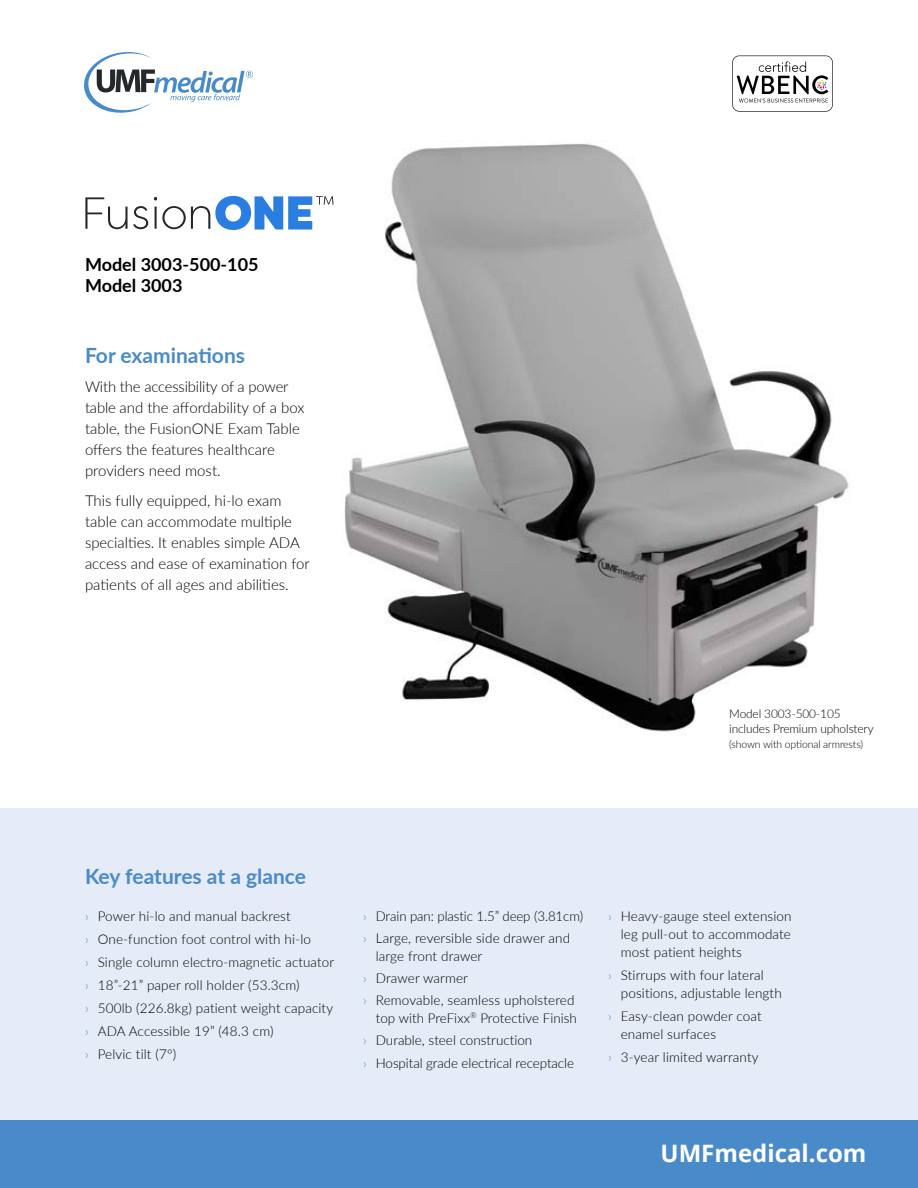
<style>
.page{position:relative;width:918px;height:1188px;background:#fff}
.page>*{position:absolute;margin:0;border:0;box-sizing:border-box;transform-origin:0 0}
.t1{font:700 24px "Open Sans";color:#fff}
.t2{font:700 21px "Lato";color:#498bc9}
.t3{font:700 18px/21px "Lato";color:#000}
.t4{font:300 15px/21px "Lato";color:#000}
.t5{font:300 13.5px/23.1px "Lato";letter-spacing:.01em;color:#000}
.t6{font:300 12px/15px "Lato";letter-spacing:-.01em;color:#000}
.t7{font:300 10.5px "Lato";letter-spacing:-.01em;color:#000}
.s1{color:#498bc9}
</style>
<div class="page">
<img style="left:231px;top:144px;width:618px;height:588px">
<div style="left:0;top:809px;width:918px;height:312px;background:#e5ebf7"></div>
<svg style="left:84px;top:52px;width:169px;height:61px"></svg>
<svg style="left:732px;top:56px;width:101px;height:56px"></svg>
<div style="left:0;top:1121px;width:918px;height:67px;background:#498bc9"></div>
<svg style="left:85px;top:197px;width:63px;height:32px"></svg>
<svg style="left:154px;top:196px;width:180px;height:34px"></svg>
<h3 class="t3" style="left:85px;top:253px;width:175px">Model 3003-500-105<br>Model 3003</h3>
<h2 class="t2" style="left:85px;top:340px;width:162px">For examinations</h2>
<p class="t4" style="left:85px;top:376px;width:221px">With the accessibility of a power table and the affordability of a box table, the FusionONE Exam Table offers the features healthcare providers need most.</p>
<p class="t4" style="left:85px;top:489px;width:226px">This fully equipped, hi-lo exam table can accommodate multiple specialties. It enables simple ADA access and ease of examination for patients of all ages and abilities.</p>
<p class="t6" style="left:729px;top:706px;width:146px">Model 3003-500-105 includes Premium upholstery</p>
<p class="t7" style="left:729px;top:737px;width:135px">(shown with optional armrests)</p>
<h2 class="t2" style="left:85px;top:861px;width:223px">Key features at a glance</h2>
<p class="t5" style="left:85px;top:904px;width:251px"><span class="s1">›</span> Power hi-lo and manual backrest<br><span class="s1">›</span> One-function foot control with hi-lo<br><span class="s1">›</span> Single column electro-magnetic actuator <span class="s1">›</span> 18”-21” paper roll holder (53.3cm)<br><span class="s1">›</span> 500lb (226.8kg) patient weight capacity <span class="s1">›</span> ADA Accessible 19” (48.3 cm)<br><span class="s1">›</span> Pelvic tilt (7°)</p>
<p class="t5" style="left:363px;top:904px;width:222px;line-height:22px"><span class="s1">›</span> Drain pan: plastic 1.5” deep (3.81cm) <span class="s1">›</span> Large, reversible side drawer and</p>
<p class="t5" style="left:363px;top:944px;width:213px;line-height:22px;text-indent:13px">large front drawer<br><span class="s1">›</span> Drawer warmer<br><span class="s1">›</span> Removable, seamless upholstered</p>
<p class="t5" style="left:363px;top:1006px;width:215px;line-height:22.6px;text-indent:13px">top with PreFixx<sup>®</sup> Protective Finish <span class="s1">›</span> Durable, steel construction<br><span class="s1">›</span> Hospital grade electrical receptacle</p>
<p class="t5" style="left:621px;top:906px;width:172px;line-height:18px;text-align:justify;text-indent:-13px"><span class="s1">›</span> Heavy-gauge steel extension leg pull-out to accommodate most patient heights</p>
<p class="t5" style="left:621px;top:966px;width:163px;line-height:18px;text-indent:-13px"><span class="s1">›</span> Stirrups with four lateral positions, adjustable length</p>
<p class="t5" style="left:621px;top:1007px;width:143px;line-height:18px;text-indent:-13px"><span class="s1">›</span> Easy-clean powder coat enamel surfaces</p>
<p class="t5" style="left:608px;top:1045px;width:152px"><span class="s1">›</span> 3-year limited warranty</p>
<h1 class="t1" style="left:661px;top:1136px;width:207px">UMFmedical.com</h1>
</div>
